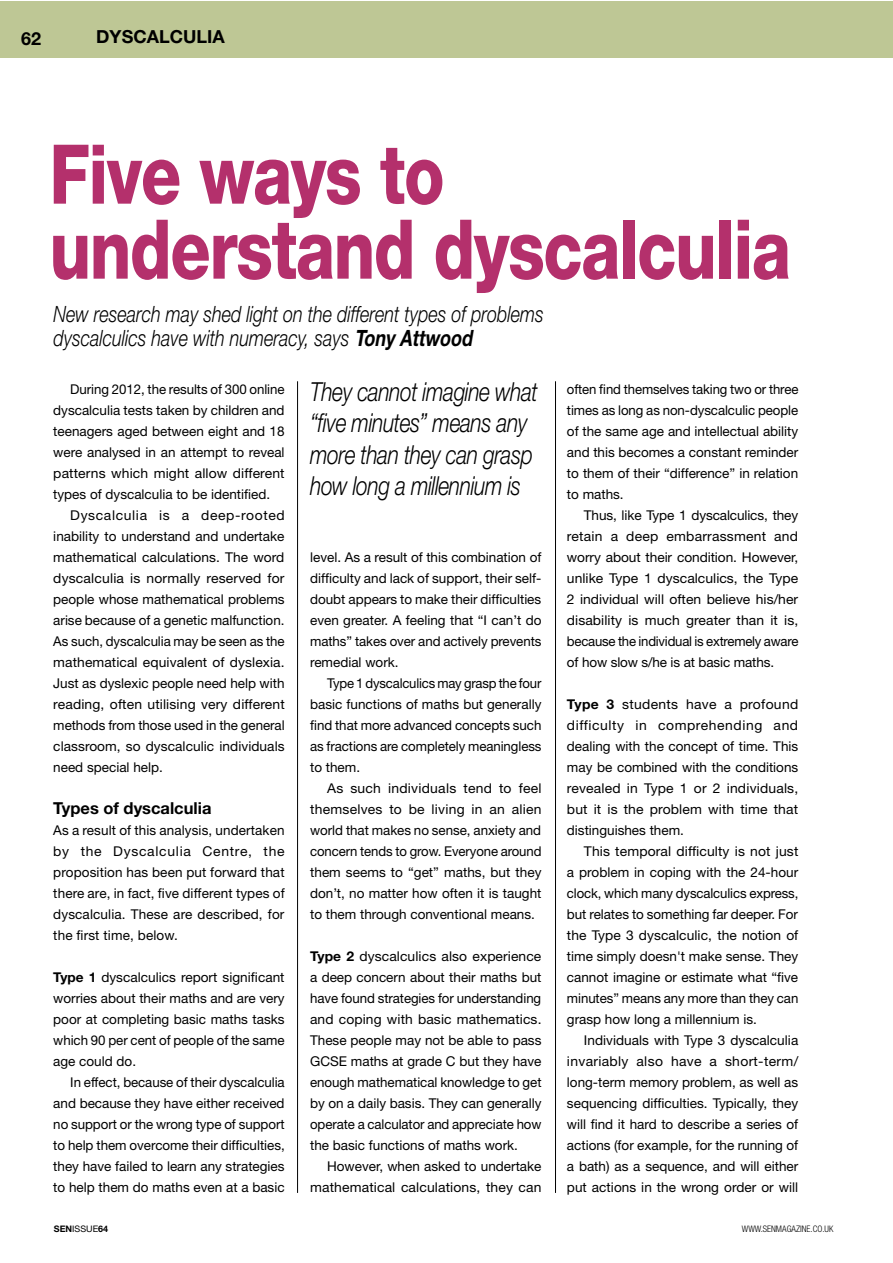
<style>
.page{position:relative;width:893px;height:1263px;background:#fff}
.page>*{position:absolute;margin:0;border:0;box-sizing:border-box;transform-origin:0 0}
.t1{font:800 82.5px/75px "Helvetica Neue";letter-spacing:-.02em;color:#b4306c;scale:.8 1}
.t2{font:italic 300 26.25px/31.5px "Helvetica Neue";letter-spacing:-.02em;color:#000;scale:.8 1}
.t3{font:italic 300 22.5px/24px "Helvetica Neue";color:#000;scale:.8 1}
.t4{font:700 18px "Helvetica Neue";color:#000}
.t5{font:700 16.5px "Helvetica Neue";color:#000}
.t6{font:13.5px/21px "Helvetica Neue";color:#000;text-align:justify}
.t7{font:300 condensed 9px "Helvetica Neue";color:#000}
.t8{font:700 9px "Helvetica Neue";color:#000}
.s1{font-family:"Helvetica Neue East A";font-weight:700}
.s2{font-weight:700}
.s3{font-weight:400}
</style>
<div class="page">
<div style="left:0;top:1px;width:892px;height:57px;background:#bec795"></div>
<hr style="left:555px;top:381px;width:1px;height:812px;background:#000">
<hr style="left:297px;top:381px;width:1px;height:812px;background:#000">
<h3 class="t4" style="left:21px;top:27px;width:22px">62</h3>
<h3 class="t4" style="left:96px;top:26px;width:130px">DYSCALCULIA</h3>
<h1 class="t1" style="left:50px;top:137px;width:928px">Five ways to understand dyscalculia</h1>
<h3 class="t3" style="left:53px;top:301px;width:615px">New research may shed light on the different types of problems dyscalculics have with numeracy, says <span class="s1">Tony Attwood</span></h3>
<p class="t6" style="left:53px;top:379px;width:233px;text-indent:17px">During 2012, the results of 300 online dyscalculia tests taken by children and teenagers aged between eight and 18 were analysed in an attempt to reveal patterns which might allow different types of dyscalculia to be identified.</p>
<p class="t6" style="left:53px;top:505px;width:233px;text-indent:17px">Dyscalculia is a deep-rooted inability to understand and undertake mathematical calculations. The word dyscalculia is normally reserved for people whose mathematical problems arise because of a genetic malfunction.<br>As such, dyscalculia may be seen as the mathematical equivalent of dyslexia.<br>Just as dyslexic people need help with reading, often utilising very different methods from those used in the general classroom, so dyscalculic individuals need special help.</p>
<p class="t5" style="left:53px;top:798px;width:160px">Types of dyscalculia</p>
<p class="t6" style="left:53px;top:820px;width:233px">As a result of this analysis, undertaken by the Dyscalculia Centre, the proposition has been put forward that there are, in fact, five different types of dyscalculia. These are described, for the first time, below.</p>
<p class="t6" style="left:53px;top:967px;width:233px"><span class="s2">Type 1</span> dyscalculics report significant worries about their maths and are very poor at completing basic maths tasks which 90 per cent of people of the same age could do.</p>
<p class="t6" style="left:53px;top:1072px;width:233px;text-indent:17px">In effect, because of their dyscalculia and because they have either received no support or the wrong type of support to help them overcome their difficulties, they have failed to learn any strategies to help them do maths even at a basic</p>
<h2 class="t2" style="left:310px;top:375px;width:286px">They cannot imagine what “five minutes” means any more than they can grasp how long a millennium is</h2>
<p class="t6" style="left:310px;top:547px;width:233px">level. As a result of this combination of difficulty and lack of support, their self&shy;doubt appears to make their difficulties even greater. A feeling that “I can’t do maths” takes over and actively prevents remedial work.</p>
<p class="t6" style="left:310px;top:673px;width:233px;text-indent:17px">Type 1 dyscalculics may grasp the four basic functions of maths but generally find that more advanced concepts such as fractions are completely meaningless to them.</p>
<p class="t6" style="left:310px;top:778px;width:233px;text-indent:17px">As such individuals tend to feel themselves to be living in an alien world that makes no sense, anxiety and concern tends to grow. Everyone around them seems to “get” maths, but they don’t, no matter how often it is taught to them through conventional means.</p>
<p class="t6" style="left:310px;top:946px;width:233px"><span class="s2">Type 2</span> dyscalculics also experience a deep concern about their maths but have found strategies for understanding and coping with basic mathematics.<br>These people may not be able to pass GCSE maths at grade C but they have enough mathematical knowledge to get by on a daily basis. They can generally operate a calculator and appreciate how the basic functions of maths work.</p>
<p class="t6" style="left:310px;top:1156px;width:233px;text-align:right">However, when asked to undertake mathematical calculations, they can</p>
<p class="t6" style="left:567px;top:379px;width:233px">often find themselves taking two or three times as long as non-dyscalculic people of the same age and intellectual ability and this becomes a constant reminder to them of their “difference” in relation to maths.</p>
<p class="t6" style="left:567px;top:505px;width:233px;text-indent:17px">Thus, like Type 1 dyscalculics, they retain a deep embarrassment and worry about their condition. However, unlike Type 1 dyscalculics, the Type 2 individual will often believe his/her disability is much greater than it is, because the individual is extremely aware of how slow s/he is at basic maths.</p>
<p class="t6" style="left:567px;top:694px;width:233px"><span class="s2">Type 3</span> students have a profound difficulty in comprehending and dealing with the concept of time. This may be combined with the conditions revealed in Type 1 or 2 individuals, but it is the problem with time that distinguishes them.</p>
<p class="t6" style="left:567px;top:841px;width:233px;text-indent:17px">This temporal difficulty is not just a problem in coping with the 24-hour clock, which many dyscalculics express, but relates to something far deeper. For the Type 3 dyscalculic, the notion of time simply doesn't make sense. They cannot imagine or estimate what “five minutes” means any more than they can grasp how long a millennium is.</p>
<p class="t6" style="left:567px;top:1030px;width:233px;text-indent:17px">Individuals with Type 3 dyscalculia invariably also have a short-term/ long-term memory problem, as well as sequencing difficulties. Typically, they will find it hard to describe a series of actions (for example, for the running of a bath) as a sequence, and will either put actions in the wrong order or will</p>
<p class="t8" style="left:54px;top:1223px;width:56px">SEN<span class="s3">ISSUE</span>64</p>
<p class="t7" style="left:742px;top:1224px;width:93px">WWW.SENMAGAZINE.CO.UK</p>
</div>
